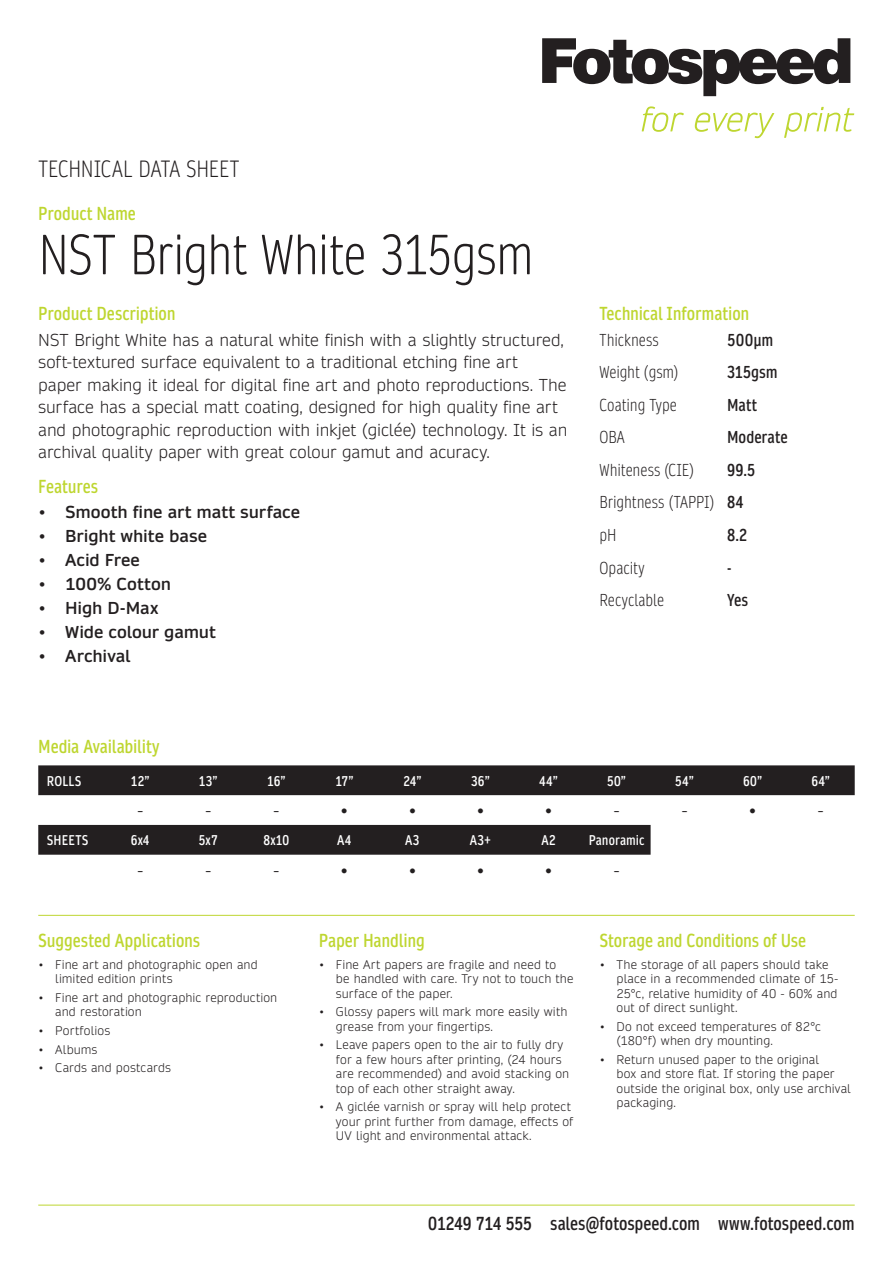
<style>
.page{position:relative;width:893px;height:1263px;background:#fff}
.page>*{position:absolute;margin:0;border:0;box-sizing:border-box;transform-origin:0 0}
.t1{font:300 condensed 54px "Daytona Pro";letter-spacing:-.015em;color:#231f20}
.t2{font:300 condensed 22.5px "Daytona Pro";letter-spacing:-.005em;color:#231f20}
.t3{font:600 condensed 18px "Daytona Pro";letter-spacing:-.01em;color:#bed630}
.t4{font:600 condensed 18px "Daytona Pro";color:#231f20}
.t5{font:300 18px "Daytona Pro";color:#231f20}
.t6{font:600 18px "Daytona Pro";color:#231f20}
.Product_Description{font:300 16.5px/22.5px "Daytona Pro";letter-spacing:-.005em;color:#231f20}
.t7{font:600 16.5px "Daytona Pro";color:#231f20}
.t8{font:300 condensed 16.5px "Daytona Pro";color:#231f20}
.t9{font:600 condensed 16.5px "Daytona Pro";letter-spacing:-.005em;color:#231f20}
.t10{font:600 condensed 13.5px "Daytona Pro";letter-spacing:.015em;color:#fff}
.Paper_handling{font:300 12px/14.4px "Daytona Pro";letter-spacing:.01em;color:#231f20}
.s1{font-weight:600}
</style>
<div class="page">
<hr style="left:38px;top:1205px;width:817px;height:1px;background:#bed630">
<hr style="left:38px;top:915px;width:817px;height:1px;background:#bed630">
<div style="left:38px;top:825px;width:613px;height:30px;background:#231f20"></div>
<div style="left:38px;top:765px;width:817px;height:30px;background:#231f20"></div>
<svg style="left:642px;top:106px;width:212px;height:32px"></svg>
<svg style="left:542px;top:38px;width:308px;height:58px"></svg>
<p class="t2" style="left:38px;top:154px;width:203px">TECHNICAL DATA SHEET</p>
<p class="t3" style="left:38px;top:201px;width:99px">Product Name</p>
<p class="t1" style="left:38px;top:220px;width:497px">NST Bright White 315gsm</p>
<p class="t3" style="left:38px;top:302px;width:139px">Product Description</p>
<p class="Product_Description" style="left:38px;top:328px;width:531px">NST Bright White has a natural white finish with a slightly structured, soft-textured surface equivalent to a traditional etching fine art<br>paper making it ideal for digital fine art and photo reproductions. The surface has a special matt coating, designed for high quality fine art and photographic reproduction with inkjet (giclée) technology. It is an archival quality paper with great colour gamut and acuracy.</p>
<p class="t3" style="left:38px;top:474px;width:61px">Features</p>
<p class="t7" style="left:38px;top:501px;width:263px">• Smooth fine art matt surface</p>
<p class="t7" style="left:38px;top:525px;width:171px">• Bright white base</p>
<p class="t7" style="left:38px;top:549px;width:103px">• Acid Free</p>
<p class="t7" style="left:38px;top:573px;width:134px">• 100% Cotton</p>
<p class="t7" style="left:38px;top:597px;width:122px">• High D-Max</p>
<p class="t7" style="left:38px;top:621px;width:179px">• Wide colour gamut</p>
<p class="t7" style="left:38px;top:645px;width:94px">• Archival</p>
<p class="t3" style="left:38px;top:734px;width:123px">Media Availability</p>
<p class="t3" style="left:600px;top:302px;width:151px">Technical Information</p>
<p class="t8" style="left:600px;top:329px;width:61px">Thickness</p>
<p class="t9" style="left:727px;top:329px;width:48px">500μm</p>
<p class="t8" style="left:600px;top:362px;width:80px">Weight (gsm)</p>
<p class="t9" style="left:727px;top:361px;width:52px">315gsm</p>
<p class="t8" style="left:600px;top:394px;width:79px">Coating Type</p>
<p class="t9" style="left:727px;top:394px;width:31px">Matt</p>
<p class="t8" style="left:600px;top:427px;width:27px">OBA</p>
<p class="t9" style="left:727px;top:426px;width:62px">Moderate</p>
<p class="t8" style="left:600px;top:459px;width:96px">Whiteness (CIE)</p>
<p class="t9" style="left:727px;top:459px;width:30px">99.5</p>
<p class="t8" style="left:600px;top:492px;width:146px">Brightness (TAPPI) <span class="s1">84</span></p>
<p class="t8" style="left:600px;top:524px;width:18px">pH</p>
<p class="t9" style="left:727px;top:524px;width:22px">8.2</p>
<p class="t8" style="left:600px;top:557px;width:47px">Opacity</p>
<p class="t9" style="left:727px;top:557px;width:6px">-</p>
<p class="t8" style="left:600px;top:589px;width:66px">Recyclable</p>
<p class="t9" style="left:727px;top:589px;width:23px">Yes</p>
<p class="t10" style="left:47px;top:772px;width:36px">ROLLS</p>
<p class="t10" style="left:131px;top:772px;width:20px">12”</p>
<p class="t10" style="left:199px;top:772px;width:20px">13”</p>
<p class="t10" style="left:267px;top:772px;width:20px">16”</p>
<p class="t10" style="left:335px;top:772px;width:20px">17”</p>
<p class="t10" style="left:403px;top:772px;width:20px">24”</p>
<p class="t10" style="left:471px;top:772px;width:20px">36”</p>
<p class="t10" style="left:539px;top:772px;width:20px">44”</p>
<p class="t10" style="left:607px;top:772px;width:20px">50”</p>
<p class="t10" style="left:675px;top:772px;width:20px">54”</p>
<p class="t10" style="left:743px;top:772px;width:21px">60”</p>
<p class="t10" style="left:811px;top:772px;width:20px">64”</p>
<p class="t5" style="left:137px;top:799px;width:8px">-</p>
<p class="t5" style="left:205px;top:799px;width:8px">-</p>
<p class="t5" style="left:273px;top:799px;width:8px">-</p>
<p class="t6" style="left:340px;top:798px;width:10px">•</p>
<p class="t6" style="left:408px;top:798px;width:10px">•</p>
<p class="t6" style="left:476px;top:798px;width:10px">•</p>
<p class="t6" style="left:544px;top:798px;width:10px">•</p>
<p class="t5" style="left:613px;top:799px;width:8px">-</p>
<p class="t5" style="left:681px;top:799px;width:8px">-</p>
<p class="t6" style="left:748px;top:798px;width:10px">•</p>
<p class="t5" style="left:817px;top:799px;width:8px">-</p>
<p class="t10" style="left:47px;top:831px;width:43px">SHEETS</p>
<p class="t10" style="left:131px;top:831px;width:20px">6x4</p>
<p class="t10" style="left:199px;top:831px;width:20px">5x7</p>
<p class="t10" style="left:263px;top:831px;width:27px">8x10</p>
<p class="t10" style="left:337px;top:831px;width:16px">A4</p>
<p class="t10" style="left:405px;top:831px;width:16px">A3</p>
<p class="t10" style="left:470px;top:831px;width:23px">A3+</p>
<p class="t10" style="left:541px;top:831px;width:16px">A2</p>
<p class="t10" style="left:589px;top:831px;width:57px">Panoramic</p>
<p class="t5" style="left:137px;top:858px;width:8px">-</p>
<p class="t5" style="left:205px;top:858px;width:8px">-</p>
<p class="t5" style="left:273px;top:858px;width:8px">-</p>
<p class="t6" style="left:340px;top:858px;width:10px">•</p>
<p class="t6" style="left:408px;top:858px;width:10px">•</p>
<p class="t6" style="left:476px;top:858px;width:10px">•</p>
<p class="t6" style="left:544px;top:858px;width:10px">•</p>
<p class="t5" style="left:613px;top:858px;width:8px">-</p>
<p class="t3" style="left:38px;top:928px;width:163px">Suggested Applications</p>
<p class="t3" style="left:319px;top:928px;width:107px">Paper Handling</p>
<p class="t3" style="left:600px;top:928px;width:208px">Storage and Conditions of Use</p>
<p class="Paper_handling" style="left:55px;top:957px;width:204px;text-indent:-17px">• Fine art and photographic open and limited edition prints</p>
<p class="Paper_handling" style="left:55px;top:990px;width:224px;text-indent:-17px">• Fine art and photographic reproduction and restoration</p>
<p class="Paper_handling" style="left:38px;top:1023px;width:74px">• Portfolios</p>
<p class="Paper_handling" style="left:38px;top:1042px;width:61px">• Albums</p>
<p class="Paper_handling" style="left:38px;top:1061px;width:134px">• Cards and postcards</p>
<p class="Paper_handling" style="left:336px;top:957px;width:239px;text-indent:-17px">• Fine Art papers are fragile and need to<br>be handled with care. Try not to touch the surface of the paper.</p>
<p class="Paper_handling" style="left:336px;top:1005px;width:233px;text-indent:-17px">• Glossy papers will mark more easily with grease from your fingertips.</p>
<p class="Paper_handling" style="left:336px;top:1038px;width:235px;text-indent:-17px">• Leave papers open to the air to fully dry for a few hours after printing, (24 hours are recommended) and avoid stacking on top of each other straight away.</p>
<p class="Paper_handling" style="left:336px;top:1100px;width:239px;text-indent:-17px">• A giclée varnish or spray will help protect your print further from damage, effects of<br>UV light and environmental attack.</p>
<p class="Paper_handling" style="left:617px;top:957px;width:223px;text-indent:-17px">• The storage of all papers should take place in a recommended climate of 15- 25°c, relative humidity of 40 - 60% and out of direct sunlight.</p>
<p class="Paper_handling" style="left:617px;top:1019px;width:206px;text-indent:-17px">• Do not exceed temperatures of 82°c (180°f) when dry mounting.</p>
<p class="Paper_handling" style="left:617px;top:1052px;width:236px;text-indent:-17px">• Return unused paper to the original<br>box and store flat. If storing the paper outside the original box, only use archival packaging.</p>
<p class="t4" style="left:428px;top:1212px;width:428px">01249 714 555 sales@fotospeed.com www.fotospeed.com</p>
</div>
